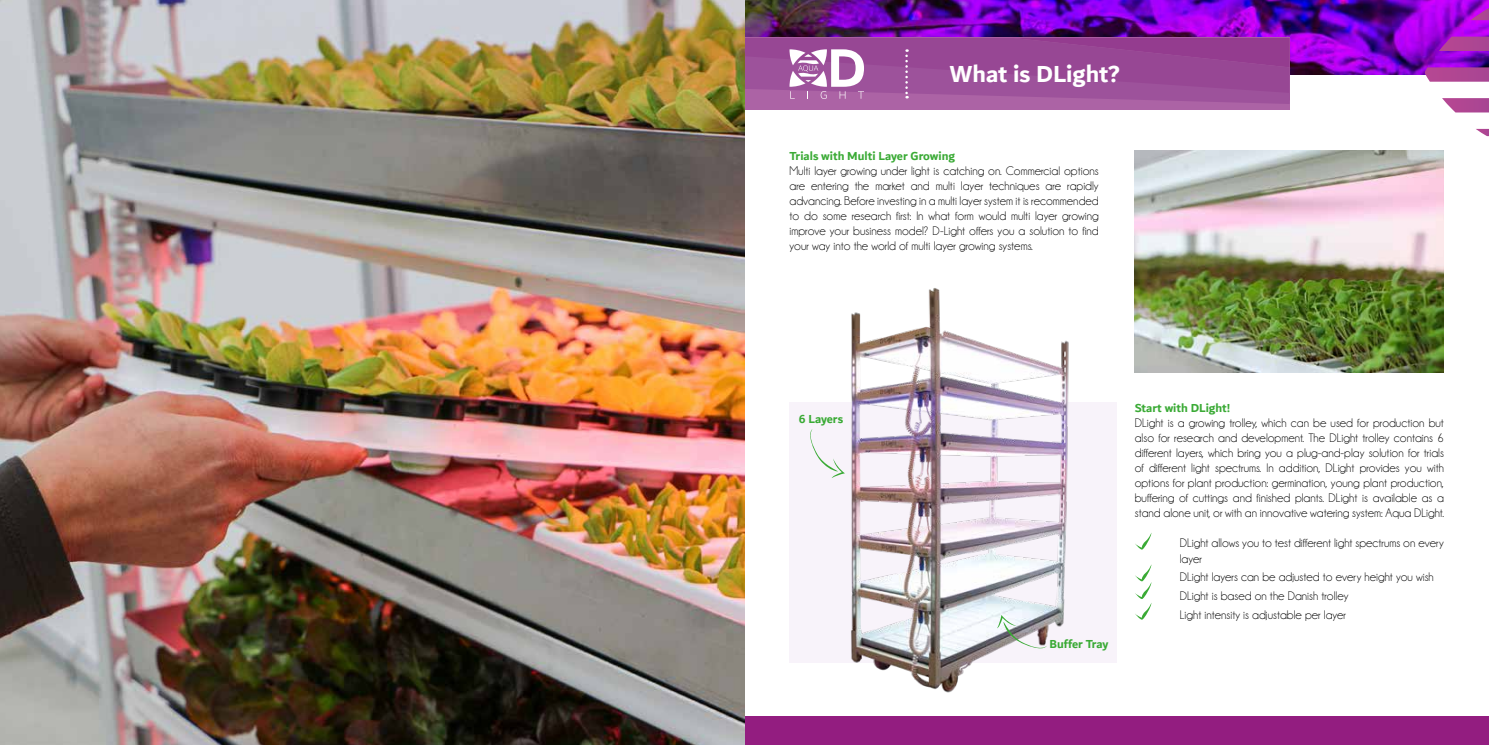
<style>
.page{position:relative;width:1489px;height:745px;background:#fff}
.page>*{position:absolute;margin:0;border:0;box-sizing:border-box;transform-origin:0 0}
.t1{font:700 25px "Dubai";color:#fff}
.t2{font:12.5px/15px "Champagne&Limousines";color:#000;text-align:justify}
.t3{font:700 12.5px "Dubai";color:#3aaa35}
</style>
<div class="page">
<img style="left:744px;top:0;width:744px;height:74px">
<svg style="left:1476px;top:129px;width:12px;height:7px"></svg>
<svg style="left:1470px;top:8px;width:18px;height:12px"></svg>
<svg style="left:1442px;top:98px;width:46px;height:14px"></svg>
<svg style="left:1438px;top:37px;width:50px;height:14px"></svg>
<svg style="left:1424px;top:67px;width:64px;height:15px"></svg>
<svg style="left:744px;top:38px;width:545px;height:72px"></svg>
<div style="left:789px;top:402px;width:327px;height:260px;background:#f8f3fa"></div>
<img style="left:842px;top:288px;width:238px;height:405px">
<svg style="left:1135px;top:533px;width:16px;height:16px"></svg>
<svg style="left:1135px;top:565px;width:16px;height:54px"></svg>
<svg style="left:810px;top:428px;width:34px;height:50px"></svg>
<svg style="left:997px;top:614px;width:49px;height:36px"></svg>
<img style="left:1134px;top:151px;width:309px;height:221px">
<div style="left:744px;top:716px;width:744px;height:28px;background:#931d80"></div>
<img style="left:0;top:0;width:744px;height:744px">
<h1 class="t1" style="left:949px;top:58px;width:172px">What is DLight?</h1>
<p class="t3" style="left:789px;top:148px;width:167px">Trials with Multi Layer Growing</p>
<p class="t2" style="left:789px;top:164px;width:311px">Multi layer growing under light is catching on. Commercial options are entering the market and multi layer techniques are rapidly advancing. Before investing in a multi layer system it is recommended to do some research first: In what form would multi layer growing improve your business model? D-Light offers you a solution to find your way into the world of multi layer growing systems.</p>
<p class="t3" style="left:798px;top:411px;width:46px">6 Layers</p>
<p class="t3" style="left:1049px;top:636px;width:61px">Buffer Tray</p>
<p class="t3" style="left:1134px;top:400px;width:97px">Start with DLight!</p>
<p class="t2" style="left:1134px;top:415px;width:311px">DLight is a growing trolley, which can be used for production but also for research and development. The DLight trolley contains 6 different layers, which bring you a plug-and-play solution for trials of different light spectrums. In addition, DLight provides you with options for plant production: germination, young plant production, buffering of cuttings and finished plants. DLight is available as a stand alone unit, or with an innovative watering system: Aqua DLight.</p>
<p class="t2" style="left:1179px;top:535px;width:266px">DLight allows you to test different light spectrums on every layer</p>
<p class="t2" style="left:1179px;top:567px;width:255px;line-height:18.8px;text-align:left">DLight layers can be adjusted to every height you wish<br>DLight is based on the Danish trolley<br>Light intensity is adjustable per layer</p>
</div>
